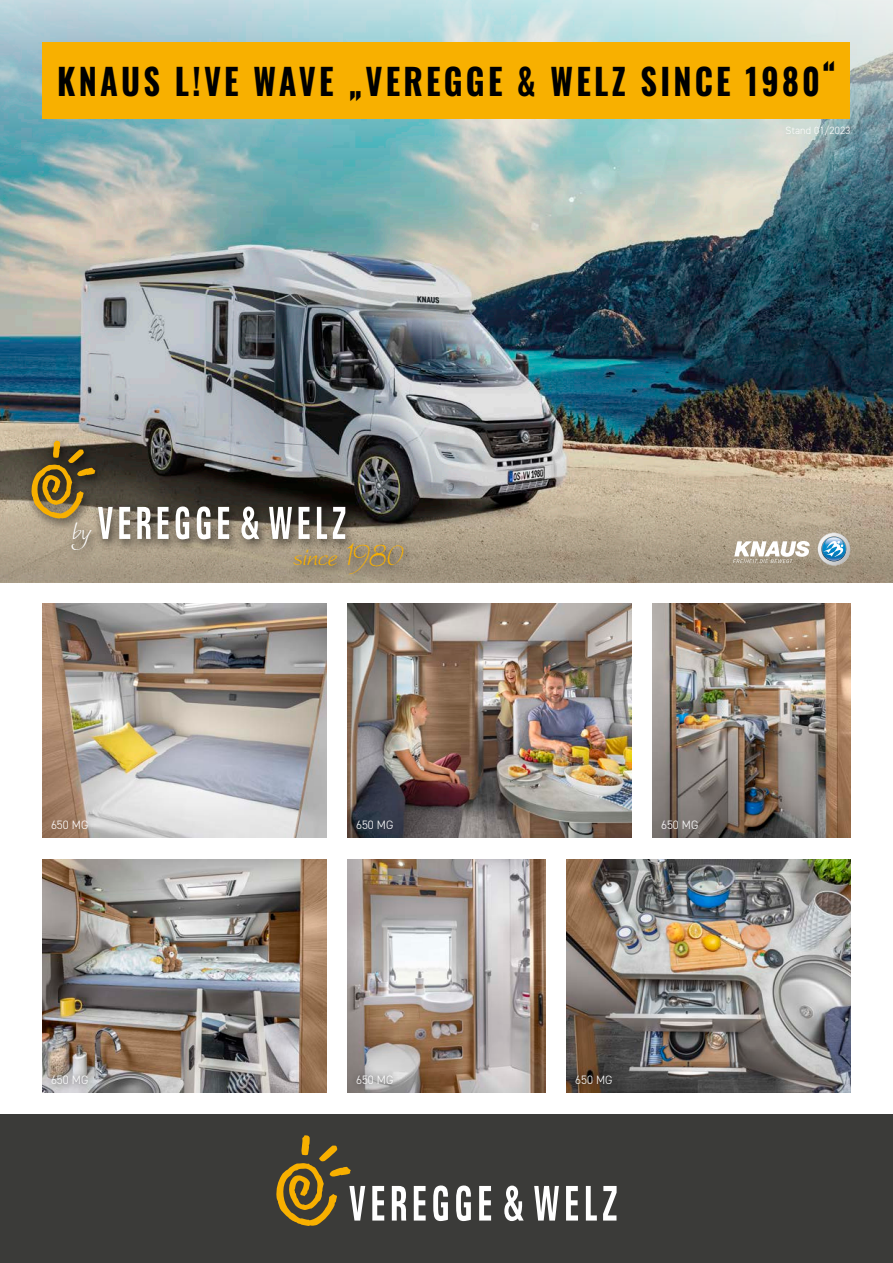
<style>
.page{position:relative;width:893px;height:1263px;background:#fff}
.page>*{position:absolute;margin:0;border:0;box-sizing:border-box;transform-origin:0 0}
.t1{font:700 36px "Oswald";letter-spacing:.1em;color:#000;scale:.9 1}
.t2{font:italic 33.75px "Worstveld Sling Extra 2";letter-spacing:-.005em;color:#f8b000}
.t3{font:italic 31.95px "Worstveld Sling Extra 2";color:#fff}
.t4{font:300 12.15px "DIN2014";color:#fff}
.t5{font:300 10.5px "DIN2014";letter-spacing:.01em;color:#fff}
.s1{font-family:"DIN2014"}
.s2{font-size:41.7px}
</style>
<div class="page">
<img style="left:653px;top:604px;width:197px;height:234px">
<img style="left:0;top:0;width:893px;height:412px">
<img style="left:0;top:412px;width:893px;height:171px">
<div style="left:0;top:1114px;width:893px;height:149px;background:#3b3b39"></div>
<img style="left:43px;top:604px;width:283px;height:234px">
<img style="left:348px;top:604px;width:283px;height:234px">
<img style="left:43px;top:859px;width:283px;height:234px">
<img style="left:348px;top:859px;width:197px;height:234px">
<img style="left:567px;top:859px;width:283px;height:234px">
<div style="left:44px;top:1068px;width:51px;height:24px;background:#000;opacity:.75"></div>
<div style="left:349px;top:1068px;width:51px;height:24px;background:#000;opacity:.75"></div>
<div style="left:568px;top:1068px;width:51px;height:24px;background:#000;opacity:.75"></div>
<div style="left:43px;top:43px;width:807px;height:76px;background:#f8b000"></div>
<div style="left:25px;top:435px;width:390px;height:150px;background:#000;opacity:.75"></div>
<svg style="left:119px;top:507px;width:11px;height:32px"></svg>
<svg style="left:31px;top:440px;width:82px;height:99px;background:#86734a"></svg>
<svg style="left:218px;top:507px;width:11px;height:32px"></svg>
<svg style="left:197px;top:506px;width:14px;height:33px"></svg>
<svg style="left:176px;top:506px;width:13px;height:33px"></svg>
<svg style="left:158px;top:507px;width:11px;height:32px"></svg>
<svg style="left:137px;top:507px;width:14px;height:32px"></svg>
<svg style="left:241px;top:507px;width:18px;height:32px"></svg>
<svg style="left:333px;top:507px;width:12px;height:32px"></svg>
<svg style="left:317px;top:507px;width:10px;height:32px"></svg>
<svg style="left:299px;top:507px;width:11px;height:32px"></svg>
<svg style="left:269px;top:507px;width:23px;height:32px"></svg>
<svg style="left:733px;top:541px;width:77px;height:23px"></svg>
<svg style="left:817px;top:533px;width:33px;height:33px"></svg>
<svg style="left:372px;top:1186px;width:12px;height:34px"></svg>
<svg style="left:479px;top:1186px;width:12px;height:34px"></svg>
<svg style="left:456px;top:1185px;width:15px;height:36px"></svg>
<svg style="left:433px;top:1185px;width:15px;height:36px"></svg>
<svg style="left:414px;top:1186px;width:12px;height:34px"></svg>
<svg style="left:392px;top:1186px;width:14px;height:34px"></svg>
<svg style="left:504px;top:1185px;width:20px;height:36px"></svg>
<svg style="left:603px;top:1186px;width:14px;height:34px"></svg>
<svg style="left:586px;top:1186px;width:11px;height:34px"></svg>
<svg style="left:566px;top:1186px;width:12px;height:34px"></svg>
<svg style="left:534px;top:1186px;width:25px;height:34px"></svg>
<svg style="left:276px;top:1135px;width:89px;height:91px"></svg>
<p class="t1" style="left:57px;top:63px;width:866px">KNAUS L!VE WAVE <span class="s1">„</span>VEREGGE &amp; WELZ SINCE 1980<sup>“</sup></p>
<p class="t5" style="left:786px;top:124px;width:66px">Stand 01/2023</p>
<p class="t3" style="left:71px;top:516px;width:21px">by</p>
<p class="t2" style="left:294px;top:540px;width:111px">since <span class="s2">1980</span></p>
<p class="t4" style="left:51px;top:818px;width:39px">650 MG</p>
<p class="t4" style="left:356px;top:818px;width:39px">650 MG</p>
<p class="t4" style="left:661px;top:818px;width:39px">650 MG</p>
<p class="t4" style="left:51px;top:1073px;width:39px">650 MG</p>
<p class="t4" style="left:356px;top:1073px;width:39px">650 MG</p>
<p class="t4" style="left:575px;top:1073px;width:39px">650 MG</p>
</div>
